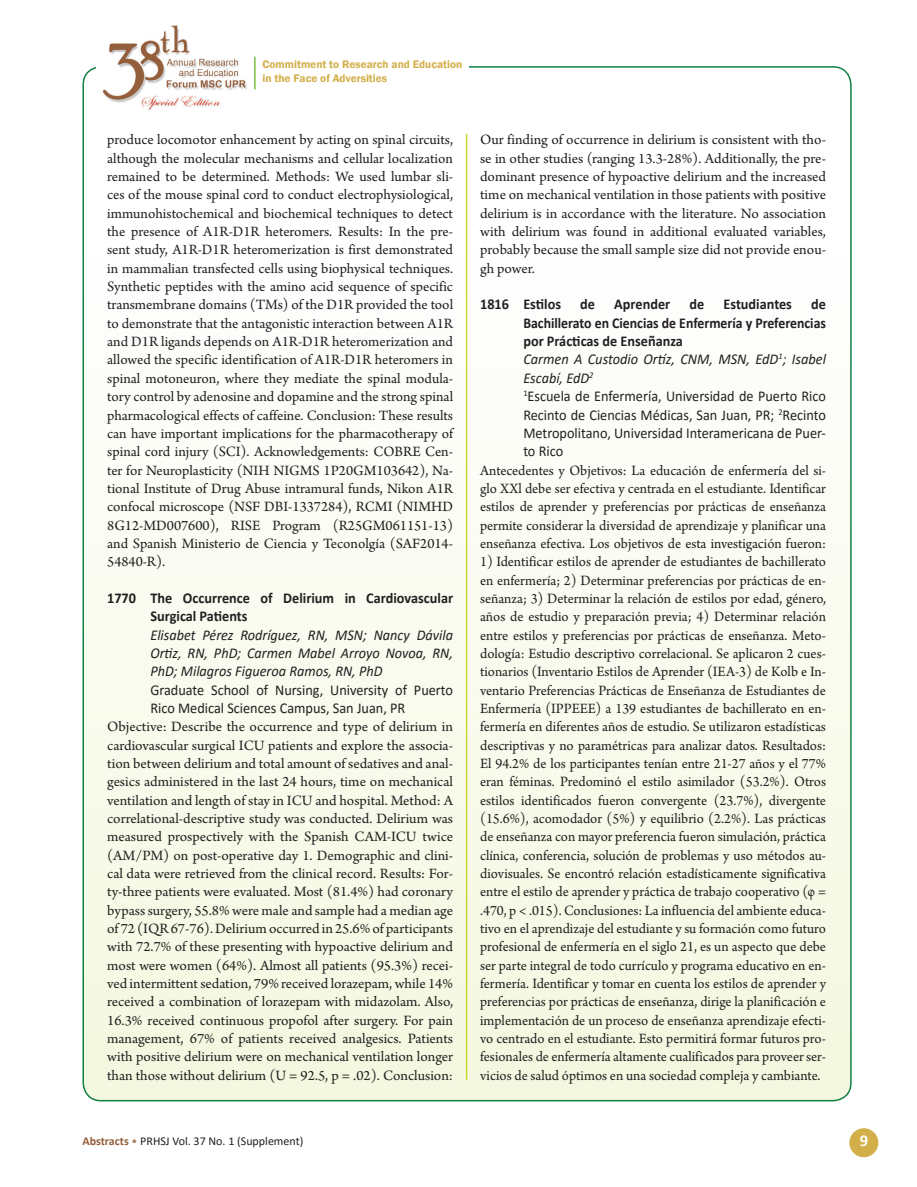
<style>
.page{position:relative;width:917px;height:1187px;background:#fff}
.page>*{position:absolute;margin:0;border:0;box-sizing:border-box;transform-origin:0 0}
.t1{font:700 16.5px "Calibri";color:#fff}
.t2{font:15px/18.3px "Arno Pro";color:#231f20;text-align:justify}
.t3{font:15px/18.3px "Calibri";color:#231f20;scale:.95 1}
.t4{font:italic 15px/18.3px "Calibri";color:#231f20;text-align:justify;scale:.95 1}
.t5{font:700 15px/18.3px "Calibri";color:#231f20;scale:.95 1}
.t6{font:12px "Calibri";color:#231f20}
.t7{font:600 11.25px/13.5px "Franklin Gothic";color:#d3af4a}
.s1{font-weight:700}
.s2{font-style:italic}
.s3{font-weight:700;color:#955e3b}
.s4{color:#ae8365}
</style>
<div class="page">
<div style="left:83px;top:67px;width:767px;height:1033px;background:linear-gradient(to bottom,#fff,#f4f8e0);border-radius:18px"></div>
<div style="left:96px;top:22px;width:170px;height:97px;background:#fff"></div>
<div style="left:849px;top:1127px;width:29px;height:29px;background:#d3af4a;border-radius:50%"></div>
<img style="left:102px;top:25px;width:145px;height:86px">
<hr style="left:465px;top:134px;width:2px;height:945px;background:#cad733">
<div style="left:262px;top:57px;width:206px;height:29px;background:#fff"></div>
<hr style="left:254px;top:57px;width:1px;height:32px;background:#7bc044">
<p class="t7" style="left:262px;top:58px;width:201px">Commitment to Research and Education in the Face of Adversities</p>
<p class="t2" style="left:107px;top:131px;width:347px">produce locomotor enhancement by acting on spinal circuits, although the molecular mechanisms and cellular localization remained to be determined. Methods: We used lumbar sli&shy;ces of the mouse spinal cord to conduct electrophysiological, immunohistochemical and biochemical techniques to detect the presence of A1R-D1R heteromers. Results: In the pre&shy;sent study, A1R-D1R heteromerization is first demonstrated in mammalian transfected cells using biophysical techniques.<br>Synthetic peptides with the amino acid sequence of specific transmembrane domains (TMs) of the D1R provided the tool to demonstrate that the antagonistic interaction between A1R and D1R ligands depends on A1R-D1R heteromerization and allowed the specific identification of A1R-D1R heteromers in spinal motoneuron, where they mediate the spinal modula&shy;tory control by adenosine and dopamine and the strong spinal pharmacological effects of caffeine. Conclusion: These results can have important implications for the pharmacotherapy of spinal cord injury (SCI). Acknowledgements: COBRE Cen&shy;ter for Neuroplasticity (NIH NIGMS 1P20GM103642), Na&shy;tional Institute of Drug Abuse intramural funds, Nikon A1R confocal microscope (NSF DBI-1337284), RCMI (NIMHD 8G12-MD007600), RISE Program (R25GM061151-13) and Spanish Ministerio de Ciencia y Teconolgía (SAF2014- 54840-R).</p>
<p class="t5" style="left:150px;top:588px;width:320px;text-indent:-43px">1770 The Occurrence of Delirium in Cardiovascular<br>Surgical Patients</p>
<p class="t4" style="left:150px;top:624px;width:320px">Elisabet Pérez Rodríguez, RN, MSN; Nancy Dávila Ortiz, RN, PhD; Carmen Mabel Arroyo Novoa, RN, PhD; Milagros Figueroa Ramos, RN, PhD</p>
<p class="t3" style="left:150px;top:680px;width:320px">Graduate School of Nursing, University of Puerto<br>Rico Medical Sciences Campus, San Juan, PR</p>
<p class="t2" style="left:107px;top:718px;width:347px">Objective: Describe the occurrence and type of delirium in cardiovascular surgical ICU patients and explore the associa&shy;tion between delirium and total amount of sedatives and anal&shy;gesics administered in the last 24 hours, time on mechanical ventilation and length of stay in ICU and hospital. Method: A correlational-descriptive study was conducted. Delirium was measured prospectively with the Spanish CAM-ICU twice (AM/PM) on post-operative day 1. Demographic and clini&shy;cal data were retrieved from the clinical record. Results: For&shy;ty-three patients were evaluated. Most (81.4%) had coronary bypass surgery, 55.8% were male and sample had a median age of 72 (IQR 67-76). Delirium occurred in 25.6% of participants with 72.7% of these presenting with hypoactive delirium and most were women (64%). Almost all patients (95.3%) recei&shy;ved intermittent sedation, 79% received lorazepam, while 14% received a combination of lorazepam with midazolam. Also, 16.3% received continuous propofol after surgery. For pain management, 67% of patients received analgesics. Patients with positive delirium were on mechanical ventilation longer than those without delirium (U = 92.5, p = .02). Conclusion:</p>
<p class="t2" style="left:480px;top:131px;width:347px">Our finding of occurrence in delirium is consistent with tho&shy;se in other studies (ranging 13.3-28%). Additionally, the pre&shy;dominant presence of hypoactive delirium and the increased time on mechanical ventilation in those patients with positive delirium is in accordance with the literature. No association with delirium was found in additional evaluated variables, probably because the small sample size did not provide enou&shy;gh power.</p>
<p class="t5" style="left:480px;top:295px;width:87px">1816 Estilos</p>
<p class="t5" style="left:580px;top:295px;width:17px">de</p>
<p class="t5" style="left:614px;top:295px;width:60px">Aprender</p>
<p class="t5" style="left:689px;top:295px;width:17px">de</p>
<p class="t5" style="left:723px;top:295px;width:73px">Estudiantes</p>
<p class="t3" style="left:523px;top:295px;width:320px;text-indent:288px"><span class="s1">de Bachillerato en Ciencias de Enfermería y Preferencias por Prácticas de Enseñanza<br></span><span class="s2">Carmen A Custodio Ortíz, CNM, MSN, EdD</span><sup>1</sup><span class="s2">; Isabel Escabí, EdD</span><sup>2<br></sup><sup>1</sup>Escuela de Enfermería, Universidad de Puerto Rico Recinto de Ciencias Médicas, San Juan, PR; <sup>2</sup>Recinto Metropolitano, Universidad Interamericana de Puer&shy;to Rico</p>
<p class="t2" style="left:480px;top:461px;width:347px">Antecedentes y Objetivos: La educación de enfermería del si&shy;glo XXl debe ser efectiva y centrada en el estudiante. Identificar estilos de aprender y preferencias por prácticas de enseñanza permite considerar la diversidad de aprendizaje y planificar una enseñanza efectiva. Los objetivos de esta investigación fueron:</p>
<p class="t2" style="left:480px;top:553px;width:347px">1) Identificar estilos de aprender de estudiantes de bachillerato en enfermería; 2) Determinar preferencias por prácticas de en&shy;señanza; 3) Determinar la relación de estilos por edad, género, años de estudio y preparación previa; 4) Determinar relación entre estilos y preferencias por prácticas de enseñanza. Meto&shy;dología: Estudio descriptivo correlacional. Se aplicaron 2 cues&shy;tionarios (Inventario Estilos de Aprender (IEA-3) de Kolb e In&shy;ventario Preferencias Prácticas de Enseñanza de Estudiantes de Enfermería (IPPEEE) a 139 estudiantes de bachillerato en en&shy;fermería en diferentes años de estudio. Se utilizaron estadísticas descriptivas y no paramétricas para analizar datos. Resultados:<br>El 94.2% de los participantes tenían entre 21-27 años y el 77% eran féminas. Predominó el estilo asimilador (53.2%). Otros estilos identificados fueron convergente (23.7%), divergente (15.6%), acomodador (5%) y equilibrio (2.2%). Las prácticas de enseñanza con mayor preferencia fueron simulación, práctica clínica, conferencia, solución de problemas y uso métodos au&shy;diovisuales. Se encontró relación estadísticamente significativa entre el estilo de aprender y práctica de trabajo cooperativo (φ = .470, p &lt; .015). Conclusiones: La influencia del ambiente educa&shy;tivo en el aprendizaje del estudiante y su formación como futuro profesional de enfermería en el siglo 21, es un aspecto que debe ser parte integral de todo currículo y programa educativo en en&shy;fermería. Identificar y tomar en cuenta los estilos de aprender y preferencias por prácticas de enseñanza, dirige la planificación e implementación de un proceso de enseñanza aprendizaje efecti&shy;vo centrado en el estudiante. Esto permitirá formar futuros pro&shy;fesionales de enfermería altamente cualificados para proveer ser&shy;vicios de salud óptimos en una sociedad compleja y cambiante.</p>
<p class="t6" style="left:82px;top:1132px;width:222px"><span class="s3">Abstracts</span> <span class="s4">•</span> PRHSJ Vol. 37 No. 1 (Supplement)</p>
<p class="t1" style="left:859px;top:1129px;width:10px">9</p>
</div>
